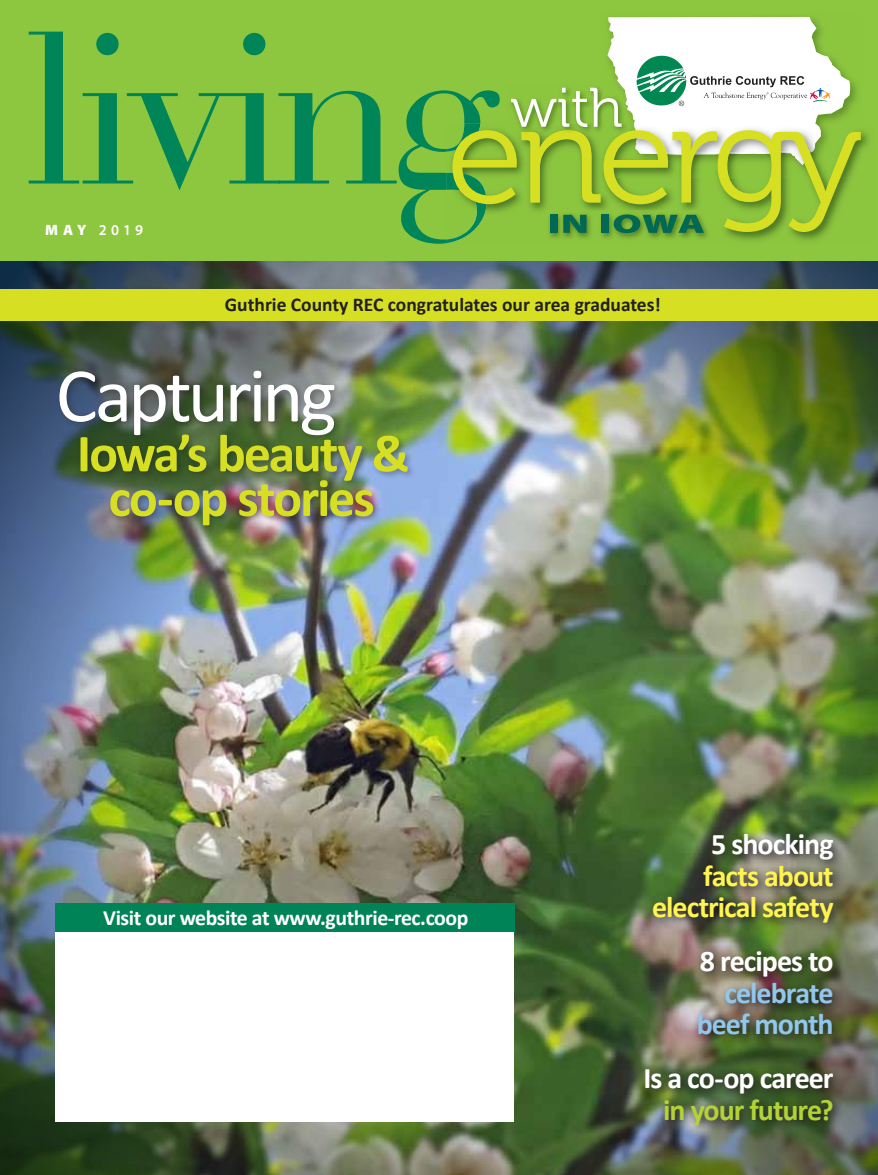
<style>
.page{position:relative;width:878px;height:1175px;background:#fff}
.page>*{position:absolute;margin:0;border:0;box-sizing:border-box;transform-origin:0 0}
.t1{font:78px "Calibri";letter-spacing:-.05em;color:#fff}
.t2{font:700 53.7px/44.5px "Calibri";letter-spacing:-.04em;color:#d7df23;text-align:center}
.t3{font:700 30px "Calibri";letter-spacing:-.035em;color:#fff}
.t4{font:700 30px/31.5px "Calibri";letter-spacing:-.035em;color:#fff450;text-align:right}
.t5{font:700 30px/31.5px "Calibri";letter-spacing:-.035em;color:#90c7ec;text-align:right}
.t6{font:700 30px "Calibri";letter-spacing:-.035em;color:#b3d235}
.t7{font:700 21.75px "Calibri";letter-spacing:-.02em;color:#fff}
.t8{font:700 19.5px "Calibri";color:#231f20}
.t9{font:600 15px "Myriad Pro";color:#fff}
.s1{font-weight:900}
</style>
<div class="page">
<img style="left:0;top:261px;width:878px;height:913px">
<div style="left:56px;top:367px;width:360px;height:166px;background:#231f20;opacity:.4"></div>
<div style="left:0;top:0;width:878px;height:261px;background:#8dc63f"></div>
<div style="left:55px;top:903px;width:459px;height:29px;background:#008457"></div>
<div style="left:55px;top:932px;width:458px;height:189px;background:#fff"></div>
<svg style="left:29px;top:17px;width:831px;height:227px"></svg>
<img style="left:638px;top:827px;width:207px;height:310px">
<div style="left:0;top:289px;width:878px;height:32px;background:#d7df23"></div>
<p class="t9" style="left:45px;top:220px;width:99px"><span class="s1">MAY</span> 2019</p>
<p class="t8" style="left:225px;top:292px;width:437px">Guthrie County REC congratulates our area graduates!</p>
<h1 class="t1" style="left:56px;top:346px;width:282px">Capturing</h1>
<h2 class="t2" style="left:77px;top:431px;width:334px">Iowa’s beauty &amp; co-op stories</h2>
<p class="t7" style="left:103px;top:903px;width:366px">Visit our website at www.guthrie-rec.coop</p>
<h3 class="t3" style="left:711px;top:825px;width:124px">5 shocking</h3>
<h3 class="t4" style="left:652px;top:860px;width:183px">facts about electrical safety</h3>
<h3 class="t3" style="left:700px;top:942px;width:135px">8 recipes to</h3>
<h3 class="t5" style="left:696px;top:977px;width:138px">celebrate beef month</h3>
<h3 class="t3" style="left:643px;top:1059px;width:192px">Is a co-op career</h3>
<h3 class="t6" style="left:663px;top:1090px;width:172px">in your future?</h3>
</div>
